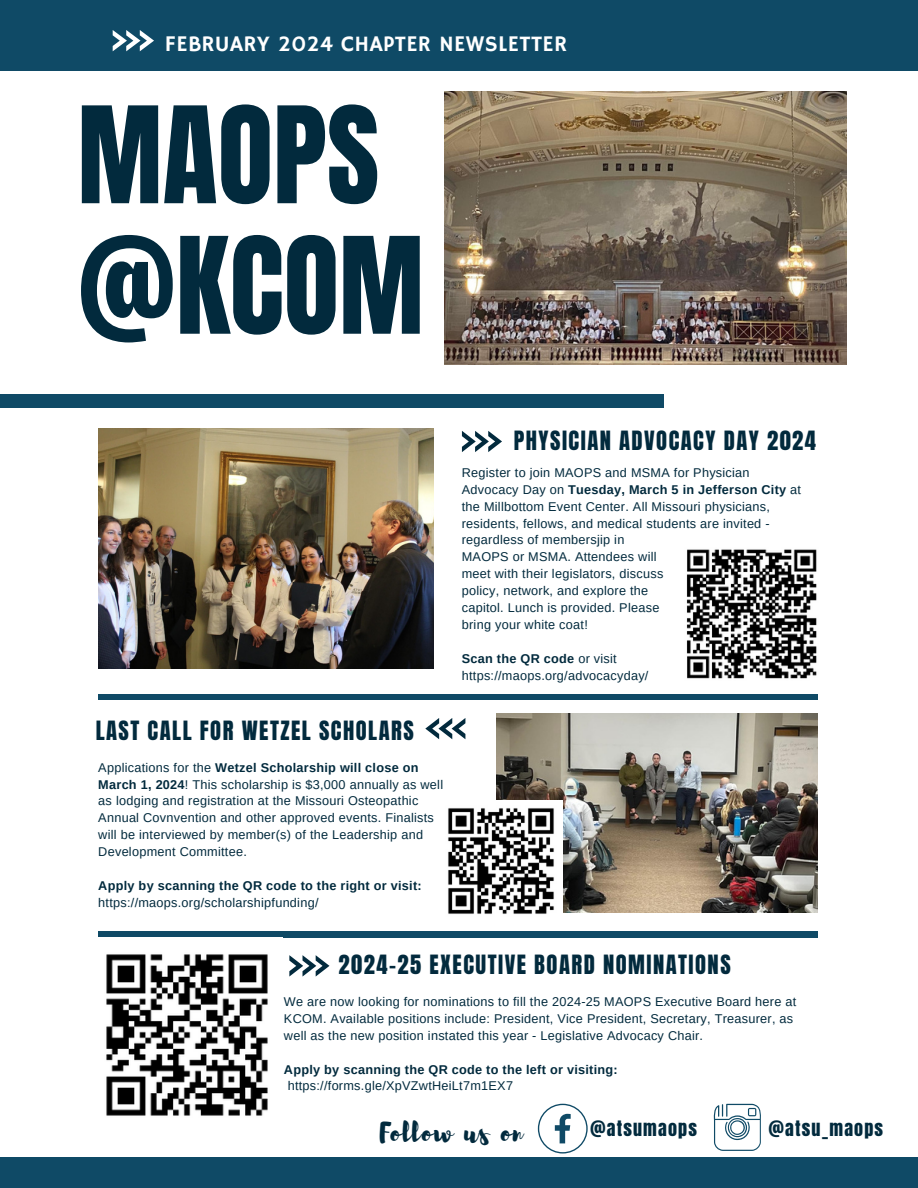
<style>
.page{position:relative;width:918px;height:1188px;background:#fff}
.page>*{position:absolute;margin:0;border:0;box-sizing:border-box;transform-origin:0 0}
.t1{font:114px/130.5px "Anton";color:#022a3d}
.t2{font:27px "Brusher";letter-spacing:.065em;color:#022a3d}
.t3{font:22.5px "Anton";letter-spacing:.065em;color:#022a3d}
.t4{font:22.35px "Hammersmith One";letter-spacing:.015em;color:#fff}
.t5{font:18px "Anton";letter-spacing:.065em;color:#022a3d}
.t6{font:12.75px/17px "Arimo";letter-spacing:.02em;color:#022a3d}
.t7{font:700 12.75px/17px "Arimo";letter-spacing:.02em;color:#022a3d}
.s1{font-weight:700}
.s2{font-weight:400}
</style>
<div class="page">
<div style="left:0;top:395px;width:663px;height:13px;background:#0f4a66"></div>
<svg style="left:462px;top:431px;width:40px;height:21px"></svg>
<div style="left:0;top:0;width:918px;height:71px;background:#0f4a66"></div>
<svg style="left:113px;top:30px;width:41px;height:21px"></svg>
<div style="left:0;top:1158px;width:918px;height:30px;background:#0f4a66"></div>
<svg style="left:289px;top:955px;width:40px;height:22px"></svg>
<svg style="left:425px;top:718px;width:40px;height:21px"></svg>
<div style="left:98px;top:694px;width:720px;height:6px;background:#0f4a66"></div>
<div style="left:98px;top:931px;width:720px;height:6px;background:#0f4a66"></div>
<svg style="left:714px;top:1104px;width:47px;height:47px"></svg>
<svg style="left:538px;top:1104px;width:49px;height:49px"></svg>
<img style="left:445px;top:92px;width:401px;height:272px">
<img style="left:98px;top:428px;width:336px;height:240px">
<img style="left:686px;top:549px;width:131px;height:130px">
<img style="left:106px;top:954px;width:162px;height:162px">
<img style="left:496px;top:714px;width:321px;height:199px">
<img style="left:448px;top:800px;width:115px;height:114px">
<h3 class="t4" style="left:165px;top:31px;width:404px">FEBRUARY 2024 CHAPTER NEWSLETTER</h3>
<p class="t1" style="left:77px;top:92px;width:348px">MAOPS @KCOM</p>
<p class="t3" style="left:96px;top:715px;width:320px">LAST CALL FOR WETZEL SCHOLARS</p>
<p class="t6" style="left:98px;top:759px;width:346px">Applications for the <span class="s1">Wetzel Scholarship will close on March 1, 2024</span>! This scholarship is $3,000 annually as well as lodging and registration at the Missouri Osteopathic Annual Covnvention and other approved events. Finalists will be interviewed by member(s) of the Leadership and Development Committee.</p>
<p class="t7" style="left:98px;top:877px;width:325px">Apply by scanning the QR code to the right or visit:</p>
<h3 class="t6" style="left:98px;top:894px;width:222px">https://maops.org/scholarshipfunding/</h3>
<p class="t3" style="left:514px;top:424px;width:304px">PHYSICIAN ADVOCACY DAY 2024</p>
<p class="t6" style="left:462px;top:464px;width:341px">Register to join MAOPS and MSMA for Physician Advocacy Day on <span class="s1">Tuesday, March 5 in Jefferson City</span> at the Millbottom Event Center. All Missouri physicians, residents, fellows, and medical students are invited -</p>
<p class="t6" style="left:462px;top:531px;width:203px">regardless of membersjip in<br>MAOPS or MSMA. Attendees will meet with their legislators, discuss policy, network, and explore the capitol. Lunch is provided. Please bring your white coat!</p>
<p class="t6" style="left:462px;top:650px;width:188px"><span class="s1">Scan the QR code</span> or visit https://maops.org/advocacyday/</p>
<p class="t3" style="left:339px;top:948px;width:394px">2024-25 EXECUTIVE BOARD NOMINATIONS</p>
<p class="t6" style="left:284px;top:993px;width:514px">We are now looking for nominations to fill the 2024-25 MAOPS Executive Board here at<br>KCOM. Available positions include: President, Vice President, Secretary, Treasurer, as well as the new position instated this year - Legislative Advocacy Chair.</p>
<p class="t7" style="left:284px;top:1061px;width:335px">Apply by scanning the QR code to the left or visiting: <span class="s2">https://forms.gle/XpVZwtHeiLt7m1EX7</span></p>
<h3 class="t2" style="left:380px;top:1115px;width:144px">Follow us on</h3>
<p class="t5" style="left:590px;top:1115px;width:108px">@atsumaops</p>
<p class="t5" style="left:768px;top:1115px;width:116px">@atsu_maops</p>
</div>
